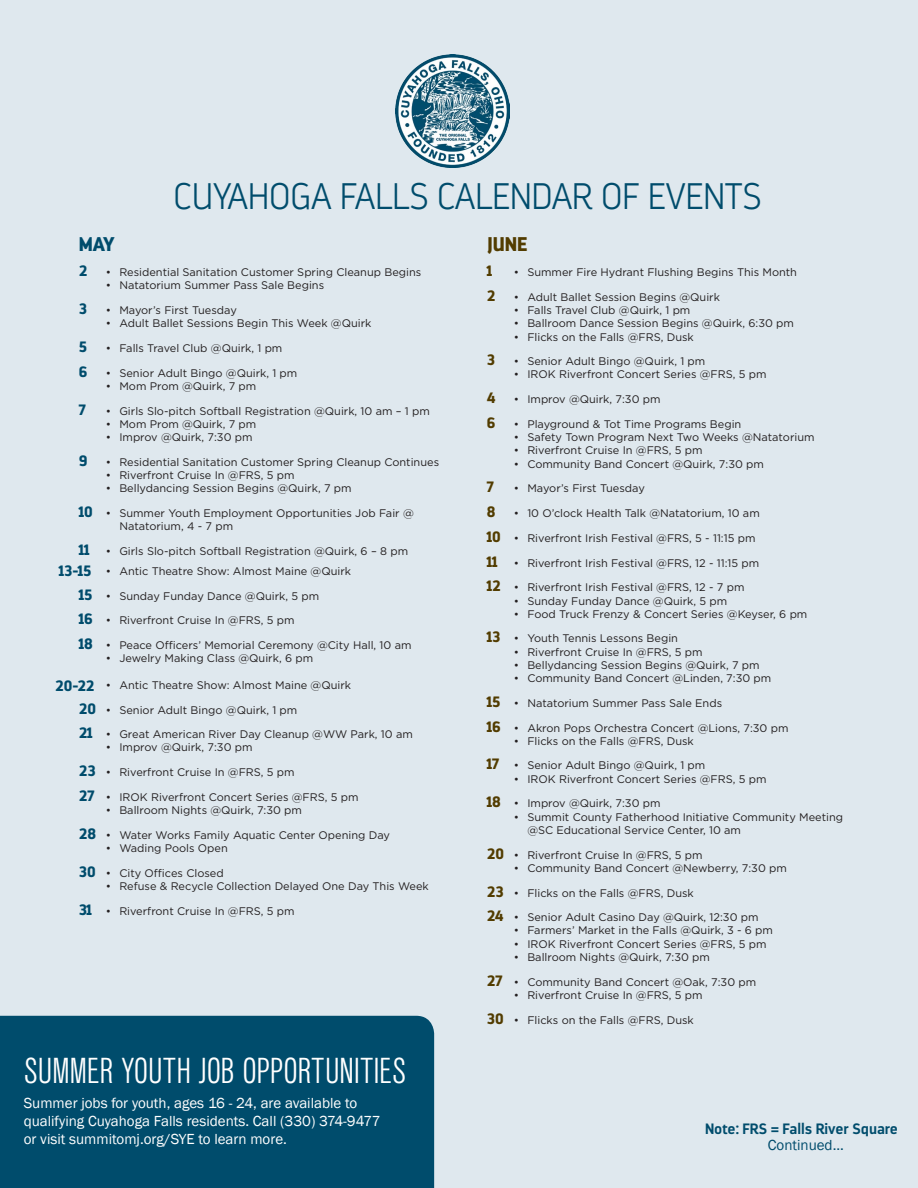
<style>
.page{position:relative;width:918px;height:1188px;background:#dfe8ee}
.page>*{position:absolute;margin:0;border:0;box-sizing:border-box;transform-origin:0 0}
.t1{font:200 36.9px "Darwin";color:#004c6c}
.t2{font:condensed 36px "Standard CT";letter-spacing:.02em;color:#fff}
.t3{font:900 19.8px "Darwin";color:#523c00}
.t4{font:900 19.8px "Darwin";color:#004c6c}
.t5{font:15px/18px "Franklin Gothic";color:#fff}
.t6{font:700 15px "Darwin";color:#004c6c}
.t7{font:900 15px "Darwin";color:#004c6c}
.t8{font:15px "Franklin Gothic";color:#004c6c}
.t9{font:900 15px "Darwin";color:#523c00}
.t10{font:10.95px/13.2px "Gotham";color:#231f20}
.s1{font-family:"Darwin";font-weight:900;font-size:15px;color:#004c6c}
.s2{font-family:"Darwin";font-weight:900;font-size:15px;color:#523c00}
</style>
<div class="page">
<img style="left:396px;top:54px;width:113px;height:114px">
<div style="left:0;top:1016px;width:434px;height:172px;background:#004c6c"></div>
<p class="t1" style="left:174px;top:175px;width:590px">CUYAHOGA FALLS CALENDAR OF EVENTS</p>
<p class="t4" style="left:79px;top:232px;width:37px">MAY</p>
<p class="t10" style="left:79px;top:265px;width:344px"><span class="s1">2</span> • Residential Sanitation Customer Spring Cleanup Begins</p>
<p class="t10" style="left:106px;top:279px;width:220px">• Natatorium Summer Pass Sale Begins</p>
<p class="t10" style="left:79px;top:303px;width:160px"><span class="s1">3</span> • Mayor’s First Tuesday</p>
<p class="t10" style="left:106px;top:317px;width:267px">• Adult Ballet Sessions Begin This Week @Quirk</p>
<p class="t7" style="left:79px;top:338px;width:10px">5</p>
<p class="t10" style="left:106px;top:341px;width:178px">• Falls Travel Club @Quirk, 1 pm</p>
<p class="t10" style="left:79px;top:366px;width:220px"><span class="s1">6</span> • Senior Adult Bingo @Quirk, 1 pm</p>
<p class="t10" style="left:106px;top:379px;width:152px">• Mom Prom @Quirk, 7 pm</p>
<p class="t7" style="left:79px;top:400px;width:8px">7</p>
<p class="t10" style="left:106px;top:404px;width:326px">• Girls Slo-pitch Softball Registration @Quirk, 10 am – 1 pm</p>
<p class="t10" style="left:106px;top:417px;width:152px">• Mom Prom @Quirk, 7 pm</p>
<p class="t10" style="left:106px;top:430px;width:148px">• Improv @Quirk, 7:30 pm</p>
<p class="t10" style="left:79px;top:455px;width:362px"><span class="s1">9</span> • Residential Sanitation Customer Spring Cleanup Continues</p>
<p class="t10" style="left:106px;top:468px;width:190px">• Riverfront Cruise In @FRS, 5 pm</p>
<p class="t10" style="left:106px;top:482px;width:247px">• Bellydancing Session Begins @Quirk, 7 pm</p>
<p class="t10" style="left:119px;top:506px;width:296px;text-indent:-41px"><span class="s1">10</span> • Summer Youth Employment Opportunities Job Fair @<br>Natatorium, 4 - 7 pm</p>
<p class="t10" style="left:79px;top:544px;width:331px"><span class="s1">11</span> • Girls Slo-pitch Softball Registration @Quirk, 6 – 8 pm</p>
<p class="t10" style="left:106px;top:564px;width:247px">• Antic Theatre Show: Almost Maine @Quirk</p>
<p class="t10" style="left:79px;top:589px;width:242px"><span class="s1">15</span> • Sunday Funday Dance @Quirk, 5 pm</p>
<p class="t10" style="left:79px;top:614px;width:217px"><span class="s1">16</span> • Riverfront Cruise In @FRS, 5 pm</p>
<p class="t10" style="left:79px;top:638px;width:334px"><span class="s1">18</span> • Peace Officers’ Memorial Ceremony @City Hall, 10 am</p>
<p class="t10" style="left:106px;top:652px;width:209px">• Jewelry Making Class @Quirk, 6 pm</p>
<p class="t10" style="left:106px;top:678px;width:247px">• Antic Theatre Show: Almost Maine @Quirk</p>
<p class="t10" style="left:79px;top:703px;width:220px"><span class="s1">20</span> • Senior Adult Bingo @Quirk, 1 pm</p>
<p class="t10" style="left:79px;top:728px;width:336px"><span class="s1">21</span> • Great American River Day Cleanup @WW Park, 10 am</p>
<p class="t10" style="left:106px;top:741px;width:148px">• Improv @Quirk, 7:30 pm</p>
<p class="t10" style="left:79px;top:766px;width:217px"><span class="s1">23</span> • Riverfront Cruise In @FRS, 5 pm</p>
<p class="t10" style="left:79px;top:790px;width:281px"><span class="s1">27</span> • IROK Riverfront Concert Series @FRS, 5 pm</p>
<p class="t10" style="left:106px;top:803px;width:198px">• Ballroom Nights @Quirk, 7:30 pm</p>
<p class="t10" style="left:79px;top:828px;width:313px"><span class="s1">28</span> • Water Works Family Aquatic Center Opening Day</p>
<p class="t10" style="left:106px;top:841px;width:123px">• Wading Pools Open</p>
<p class="t10" style="left:79px;top:866px;width:146px"><span class="s1">30</span> • City Offices Closed</p>
<p class="t10" style="left:106px;top:879px;width:324px">• Refuse &amp; Recycle Collection Delayed One Day This Week</p>
<p class="t10" style="left:79px;top:904px;width:217px"><span class="s1">31</span> • Riverfront Cruise In @FRS, 5 pm</p>
<p class="t7" style="left:59px;top:561px;width:34px">13-15</p>
<p class="t7" style="left:55px;top:677px;width:41px">20-22</p>
<p class="t2" style="left:25px;top:1050px;width:383px">SUMMER YOUTH JOB OPPORTUNITIES</p>
<p class="t5" style="left:24px;top:1094px;width:358px">Summer jobs for youth, ages 16 - 24, are available to qualifying Cuyahoga Falls residents. Call (330) 374-9477 or visit summitomj.org/SYE to learn more.</p>
<p class="t3" style="left:487px;top:232px;width:42px">JUNE</p>
<p class="t9" style="left:487px;top:262px;width:7px">1</p>
<p class="t10" style="left:514px;top:265px;width:285px">• Summer Fire Hydrant Flushing Begins This Month</p>
<p class="t10" style="left:487px;top:290px;width:235px"><span class="s2">2</span> • Adult Ballet Session Begins @Quirk</p>
<p class="t10" style="left:514px;top:303px;width:178px">• Falls Travel Club @Quirk, 1 pm</p>
<p class="t10" style="left:514px;top:317px;width:282px">• Ballroom Dance Session Begins @Quirk, 6:30 pm</p>
<p class="t10" style="left:514px;top:330px;width:181px">• Flicks on the Falls @FRS, Dusk</p>
<p class="t10" style="left:487px;top:355px;width:220px"><span class="s2">3</span> • Senior Adult Bingo @Quirk, 1 pm</p>
<p class="t10" style="left:514px;top:368px;width:254px">• IROK Riverfront Concert Series @FRS, 5 pm</p>
<p class="t10" style="left:487px;top:392px;width:175px"><span class="s2">4</span> • Improv @Quirk, 7:30 pm</p>
<p class="t10" style="left:487px;top:417px;width:256px"><span class="s2">6</span> • Playground &amp; Tot Time Programs Begin</p>
<p class="t10" style="left:514px;top:430px;width:302px">• Safety Town Program Next Two Weeks @Natatorium</p>
<p class="t10" style="left:514px;top:444px;width:190px">• Riverfront Cruise In @FRS, 5 pm</p>
<p class="t10" style="left:514px;top:457px;width:252px">• Community Band Concert @Quirk, 7:30 pm</p>
<p class="t9" style="left:487px;top:478px;width:8px">7</p>
<p class="t10" style="left:514px;top:482px;width:133px">• Mayor’s First Tuesday</p>
<p class="t10" style="left:487px;top:506px;width:274px"><span class="s2">8</span> • 10 O’clock Health Talk @Natatorium, 10 am</p>
<p class="t10" style="left:487px;top:531px;width:270px"><span class="s2">10</span> • Riverfront Irish Festival @FRS, 5 - 11:15 pm</p>
<p class="t10" style="left:487px;top:556px;width:274px"><span class="s2">11</span> • Riverfront Irish Festival @FRS, 12 - 11:15 pm</p>
<p class="t10" style="left:487px;top:581px;width:259px"><span class="s2">12</span> • Riverfront Irish Festival @FRS, 12 - 7 pm</p>
<p class="t10" style="left:514px;top:594px;width:215px">• Sunday Funday Dance @Quirk, 5 pm</p>
<p class="t10" style="left:514px;top:607px;width:295px">• Food Truck Frenzy &amp; Concert Series @Keyser, 6 pm</p>
<p class="t10" style="left:487px;top:632px;width:193px"><span class="s2">13</span> • Youth Tennis Lessons Begin</p>
<p class="t10" style="left:514px;top:645px;width:190px">• Riverfront Cruise In @FRS, 5 pm</p>
<p class="t10" style="left:514px;top:658px;width:247px">• Bellydancing Session Begins @Quirk, 7 pm</p>
<p class="t10" style="left:514px;top:671px;width:259px">• Community Band Concert @Linden, 7:30 pm</p>
<p class="t10" style="left:487px;top:696px;width:237px"><span class="s2">15</span> • Natatorium Summer Pass Sale Ends</p>
<p class="t10" style="left:487px;top:721px;width:303px"><span class="s2">16</span> • Akron Pops Orchestra Concert @Lions, 7:30 pm</p>
<p class="t10" style="left:514px;top:734px;width:181px">• Flicks on the Falls @FRS, Dusk</p>
<p class="t10" style="left:487px;top:759px;width:220px"><span class="s2">17</span> • Senior Adult Bingo @Quirk, 1 pm</p>
<p class="t10" style="left:514px;top:772px;width:254px">• IROK Riverfront Concert Series @FRS, 5 pm</p>
<p class="t10" style="left:487px;top:797px;width:175px"><span class="s2">18</span> • Improv @Quirk, 7:30 pm</p>
<p class="t10" style="left:527px;top:810px;width:317px;text-indent:-13px">• Summit County Fatherhood Initiative Community Meeting @SC Educational Service Center, 10 am</p>
<p class="t10" style="left:487px;top:848px;width:217px"><span class="s2">20</span> • Riverfront Cruise In @FRS, 5 pm</p>
<p class="t10" style="left:514px;top:861px;width:275px">• Community Band Concert @Newberry, 7:30 pm</p>
<p class="t10" style="left:487px;top:886px;width:208px"><span class="s2">23</span> • Flicks on the Falls @FRS, Dusk</p>
<p class="t10" style="left:487px;top:911px;width:273px"><span class="s2">24</span> • Senior Adult Casino Day @Quirk, 12:30 pm</p>
<p class="t10" style="left:514px;top:924px;width:261px">• Farmers’ Market in the Falls @Quirk, 3 - 6 pm</p>
<p class="t10" style="left:514px;top:937px;width:254px">• IROK Riverfront Concert Series @FRS, 5 pm</p>
<p class="t10" style="left:514px;top:950px;width:198px">• Ballroom Nights @Quirk, 7:30 pm</p>
<p class="t10" style="left:487px;top:975px;width:271px"><span class="s2">27</span> • Community Band Concert @Oak, 7:30 pm</p>
<p class="t10" style="left:514px;top:988px;width:190px">• Riverfront Cruise In @FRS, 5 pm</p>
<p class="t10" style="left:487px;top:1013px;width:208px"><span class="s2">30</span> • Flicks on the Falls @FRS, Dusk</p>
<p class="t6" style="left:705px;top:1120px;width:194px">Note: FRS = Falls River Square</p>
<p class="t8" style="left:768px;top:1135px;width:78px">Continued...</p>
</div>
